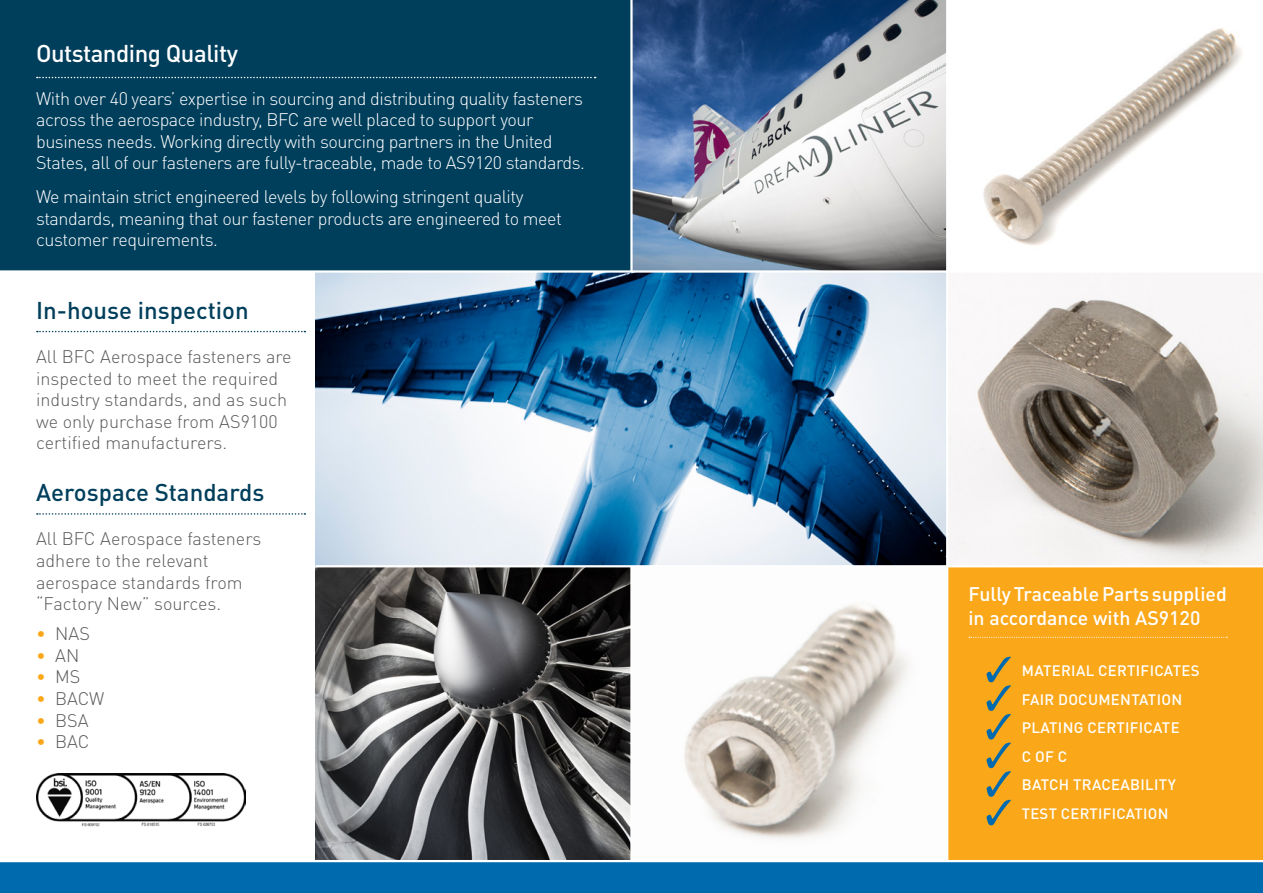
<style>
.page{position:relative;width:1263px;height:893px;background:#fff}
.page>*{position:absolute;margin:0;border:0;box-sizing:border-box;transform-origin:0 0}
.t1{font:500 24px "DIN Pro";color:#003f5c}
.t2{font:500 24px "DIN Pro";letter-spacing:-.02em;color:#fff}
.t3{font:500 19.5px/23.4px "DIN Pro";color:#fff}
.t4{font:300 18px/21.6px "DIN Pro";letter-spacing:-.025em;color:#fff}
.t5{font:300 18px/21.6px "DIN Pro";color:#58595b}
.t6{font:500 15px/28.7px "DIN Pro";letter-spacing:.02em;color:#fff}
.t7{font:500 14.85px "DIN Pro";letter-spacing:.02em;color:#fff}
.s1{color:#faa81a}
</style>
<div class="page">
<div style="left:0;top:0;width:631px;height:271px;background:#003f5c"></div>
<div style="left:0;top:861px;width:1263px;height:32px;background:#006aaf"></div>
<div style="left:947px;top:545px;width:316px;height:316px;background:#faa81a"></div>
<img style="left:316px;top:273px;width:947px;height:292px">
<img style="left:316px;top:567px;width:593px;height:293px">
<svg style="left:983px;top:28px;width:259px;height:218px"></svg>
<img style="left:36px;top:774px;width:209px;height:53px">
<img style="left:633px;top:0;width:313px;height:270px">
<hr style="left:0;top:270px;width:1263px;height:3px;background:#fff">
<hr style="left:0;top:860px;width:1263px;height:2px;background:#fff">
<hr style="left:316px;top:565px;width:947px;height:2px;background:#fff">
<hr style="left:630px;top:0;width:3px;height:271px;background:#fff">
<hr style="left:630px;top:566px;width:3px;height:295px;background:#fff">
<hr style="left:946px;top:0;width:2px;height:861px;background:#fff">
<svg style="left:37px;top:77px;width:559px;height:1px"></svg>
<svg style="left:37px;top:331px;width:268px;height:1px"></svg>
<svg style="left:969px;top:637px;width:258px;height:1px"></svg>
<svg style="left:986px;top:657px;width:25px;height:168px"></svg>
<svg style="left:37px;top:513px;width:268px;height:2px"></svg>
<h1 class="t2" style="left:36px;top:34px;width:204px">Outstanding Quality</h1>
<p class="t4" style="left:36px;top:86px;width:550px">With over 40 years’ expertise in sourcing and distributing quality fasteners across the aerospace industry, BFC are well placed to support your business needs. Working directly with sourcing partners in the United States, all of our fasteners are fully-traceable, made to AS9120 standards.</p>
<p class="t4" style="left:36px;top:184px;width:527px">We maintain strict engineered levels by following stringent quality standards, meaning that our fastener products are engineered to meet customer requirements.</p>
<h1 class="t1" style="left:36px;top:291px;width:214px">In-house inspection</h1>
<p class="t5" style="left:36px;top:344px;width:257px">All BFC Aerospace fasteners are inspected to meet the required industry standards, and as such we only purchase from AS9100 certified manufacturers.</p>
<h1 class="t1" style="left:36px;top:473px;width:230px">Aerospace Standards</h1>
<p class="t5" style="left:36px;top:526px;width:227px">All BFC Aerospace fasteners adhere to the relevant aerospace standards from “Factory New” sources.</p>
<p class="t5" style="left:36px;top:621px;width:55px"><span class="s1">•</span> NAS</p>
<p class="t5" style="left:36px;top:643px;width:45px"><span class="s1">•</span> AN</p>
<p class="t5" style="left:36px;top:664px;width:46px"><span class="s1">•</span> MS</p>
<p class="t5" style="left:36px;top:686px;width:70px"><span class="s1">•</span> BACW</p>
<p class="t5" style="left:36px;top:708px;width:54px"><span class="s1">•</span> BSA</p>
<p class="t5" style="left:36px;top:729px;width:55px"><span class="s1">•</span> BAC</p>
<p class="t3" style="left:968px;top:580px;width:260px">Fully Traceable Parts supplied in accordance with AS9120</p>
<p class="t6" style="left:1022px;top:654px;width:179px">MATERIAL CERTIFICATES<br>FAIR DOCUMENTATION<br>PLATING CERTIFICATE<br>C OF C<br>BATCH TRACEABILITY</p>
<p class="t7" style="left:1022px;top:802px;width:148px">TEST CERTIFICATION</p>
</div>
